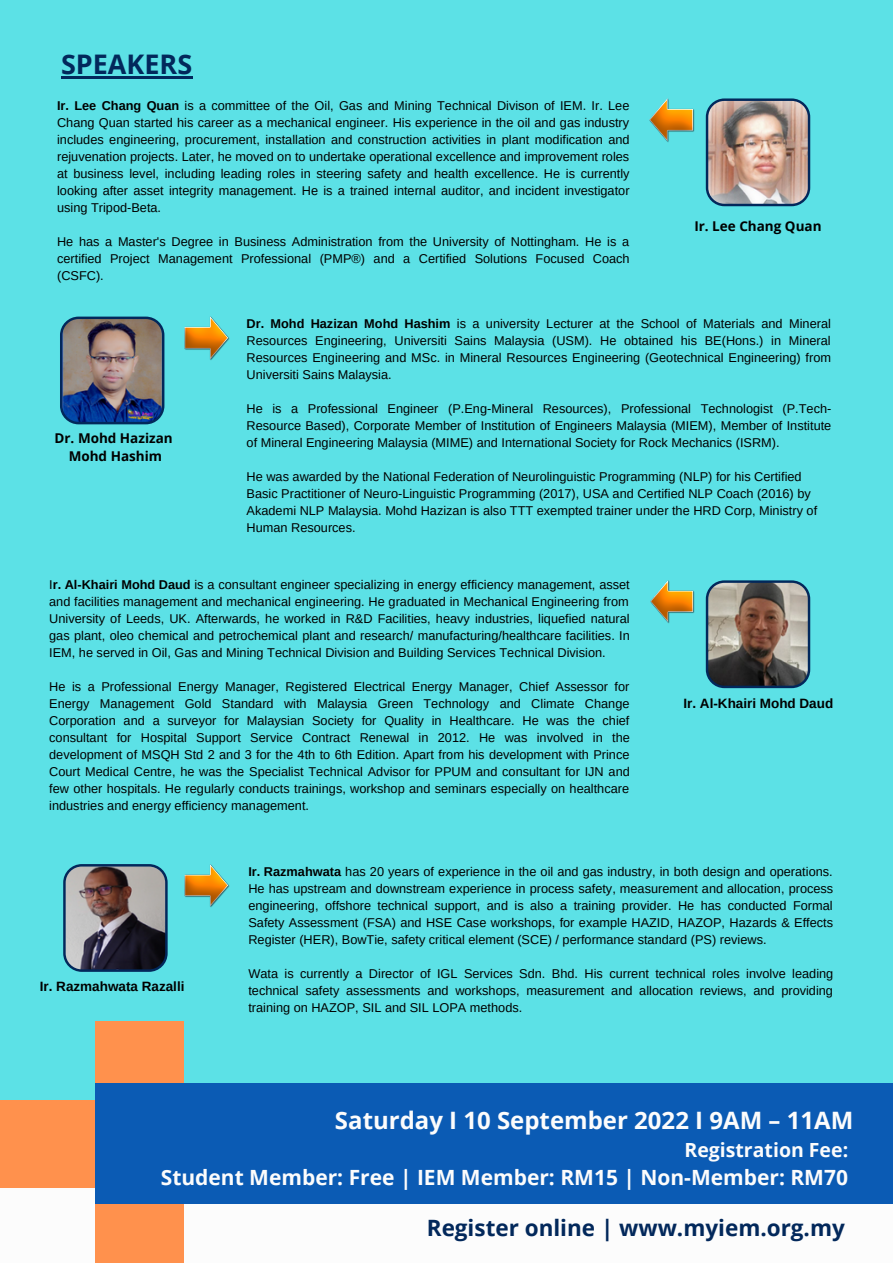
<style>
.page{position:relative;width:893px;height:1264px;background:#fff}
.page>*{position:absolute;margin:0;border:0;box-sizing:border-box;transform-origin:0 0}
.t1{font:700 27px "Open Sans";color:#02285b}
.t2{font:700 24px "Open Sans";color:#fcfcfc}
.t3{font:700 22.5px "Open Sans";color:#02285b}
.t4{font:700 21px "Open Sans";color:#fcfcfc}
.t5{font:700 19.5px "Open Sans";color:#fcfcfc}
.t6{font:700 13.5px "Arimo";color:#000}
.t7{font:700 13.5px/18px "Open Sans";color:#000;text-align:center}
.t8{font:12.75px/17px "Arimo";color:#000;text-align:justify}
.s1{font-weight:700}
</style>
<div class="page">
<div style="left:0;top:0;width:892px;height:1172px;background:#5ce1e6"></div>
<div style="left:95px;top:1194px;width:89px;height:68px;background:#ff914d"></div>
<div style="left:95px;top:1021px;width:89px;height:95px;background:#ff914d"></div>
<div style="left:0;top:1100px;width:115px;height:87px;background:#ff914d"></div>
<div style="left:95px;top:1083px;width:797px;height:121px;background:#0b5bb4"></div>
<img style="left:705px;top:98px;width:105px;height:108px">
<img style="left:60px;top:316px;width:104px;height:108px">
<svg style="left:705px;top:580px;width:105px;height:108px;background:#77736e"></svg>
<img style="left:63px;top:864px;width:105px;height:107px">
<img style="left:184px;top:316px;width:45px;height:44px">
<img style="left:184px;top:864px;width:45px;height:43px">
<img style="left:649px;top:98px;width:45px;height:44px">
<hr style="left:61px;top:76px;width:131px;height:3px;background:#02285b">
<img style="left:650px;top:580px;width:44px;height:43px">
<h1 class="t1" style="left:61px;top:45px;width:133px">SPEAKERS</h1>
<p class="t8" style="left:57px;top:97px;width:574px"><span class="s1">Ir. Lee Chang Quan</span> is a committee of the Oil, Gas and Mining Technical Divison of IEM. Ir. Lee Chang Quan started his career as a mechanical engineer. His experience in the oil and gas industry includes engineering, procurement, installation and construction activities in plant modification and rejuvenation projects. Later, he moved on to undertake operational excellence and improvement roles at business level, including leading roles in steering safety and health excellence. He is currently looking after asset integrity management. He is a trained internal auditor, and incident investigator using Tripod-Beta.</p>
<p class="t8" style="left:57px;top:233px;width:574px">He has a Master's Degree in Business Administration from the University of Nottingham. He is a certified Project Management Professional (PMP®) and a Certified Solutions Focused Coach (CSFC).</p>
<p class="t7" style="left:694px;top:216px;width:129px">Ir. Lee Chang Quan</p>
<p class="t7" style="left:55px;top:429px;width:120px">Dr. Mohd Hazizan<br>Mohd Hashim</p>
<p class="t8" style="left:246px;top:315px;width:586px"><span class="s1">Dr. Mohd Hazizan Mohd Hashim</span> is a university Lecturer at the School of Materials and Mineral Resources Engineering, Universiti Sains Malaysia (USM). He obtained his BE(Hons.) in Mineral Resources Engineering and MSc. in Mineral Resources Engineering (Geotechnical Engineering) from Universiti Sains Malaysia.</p>
<p class="t8" style="left:246px;top:400px;width:586px">He is a Professional Engineer (P.Eng-Mineral Resources), Professional Technologist (P.Tech-Resource Based), Corporate Member of Institution of Engineers Malaysia (MIEM), Member of Institute of Mineral Engineering Malaysia (MIME) and International Society for Rock Mechanics (ISRM).</p>
<p class="t8" style="left:246px;top:468px;width:572px;text-align:left">He was awarded by the National Federation of Neurolinguistic Programming (NLP) for his Certified Basic Practitioner of Neuro-Linguistic Programming (2017), USA and Certified NLP Coach (2016) by Akademi NLP Malaysia. Mohd Hazizan is also TTT exempted trainer under the HRD Corp, Ministry of Human Resources.</p>
<p class="t8" style="left:49px;top:576px;width:582px">I<span class="s1">r. Al-Khairi Mohd Daud</span> is a consultant engineer specializing in energy efficiency management, asset and facilities management and mechanical engineering. He graduated in Mechanical Engineering from University of Leeds, UK. Afterwards, he worked in R&amp;D Facilities, heavy industries, liquefied natural gas plant, oleo chemical and petrochemical plant and research/ manufacturing/healthcare facilities. In IEM, he served in Oil, Gas and Mining Technical Division and Building Services Technical Division.</p>
<p class="t8" style="left:49px;top:678px;width:582px">He is a Professional Energy Manager, Registered Electrical Energy Manager, Chief Assessor for Energy Management Gold Standard with Malaysia Green Technology and Climate Change Corporation and a surveyor for Malaysian Society for Quality in Healthcare. He was the chief consultant for Hospital Support Service Contract Renewal in 2012. He was involved in the development of MSQH Std 2 and 3 for the 4th to 6th Edition. Apart from his development with Prince Court Medical Centre, he was the Specialist Technical Advisor for PPUM and consultant for IJN and few other hospitals. He regularly conducts trainings, workshop and seminars especially on healthcare industries and energy efficiency management.</p>
<p class="t6" style="left:683px;top:695px;width:151px">Ir. Al-Khairi Mohd Daud</p>
<p class="t6" style="left:40px;top:978px;width:146px">Ir. Razmahwata Razalli</p>
<p class="t8" style="left:248px;top:862px;width:586px"><span class="s1">Ir. Razmahwata</span> has 20 years of experience in the oil and gas industry, in both design and operations.<br>He has upstream and downstream experience in process safety, measurement and allocation, process engineering, offshore technical support, and is also a training provider. He has conducted Formal Safety Assessment (FSA) and HSE Case workshops, for example HAZID, HAZOP, Hazards &amp; Effects Register (HER), BowTie, safety critical element (SCE) / performance standard (PS) reviews.</p>
<p class="t8" style="left:248px;top:964px;width:586px">Wata is currently a Director of IGL Services Sdn. Bhd. His current technical roles involve leading technical safety assessments and workshops, measurement and allocation reviews, and providing training on HAZOP, SIL and SIL LOPA methods.</p>
<h2 class="t2" style="left:335px;top:1103px;width:520px">Saturday I 10 September 2022 I 9AM – 11AM</h2>
<h3 class="t5" style="left:684px;top:1135px;width:165px">Registration Fee:</h3>
<h3 class="t4" style="left:161px;top:1162px;width:688px">Student Member: Free | IEM Member: RM15 | Non-Member: RM70</h3>
<h3 class="t3" style="left:427px;top:1212px;width:419px">Register online | www.myiem.org.my</h3>
</div>
